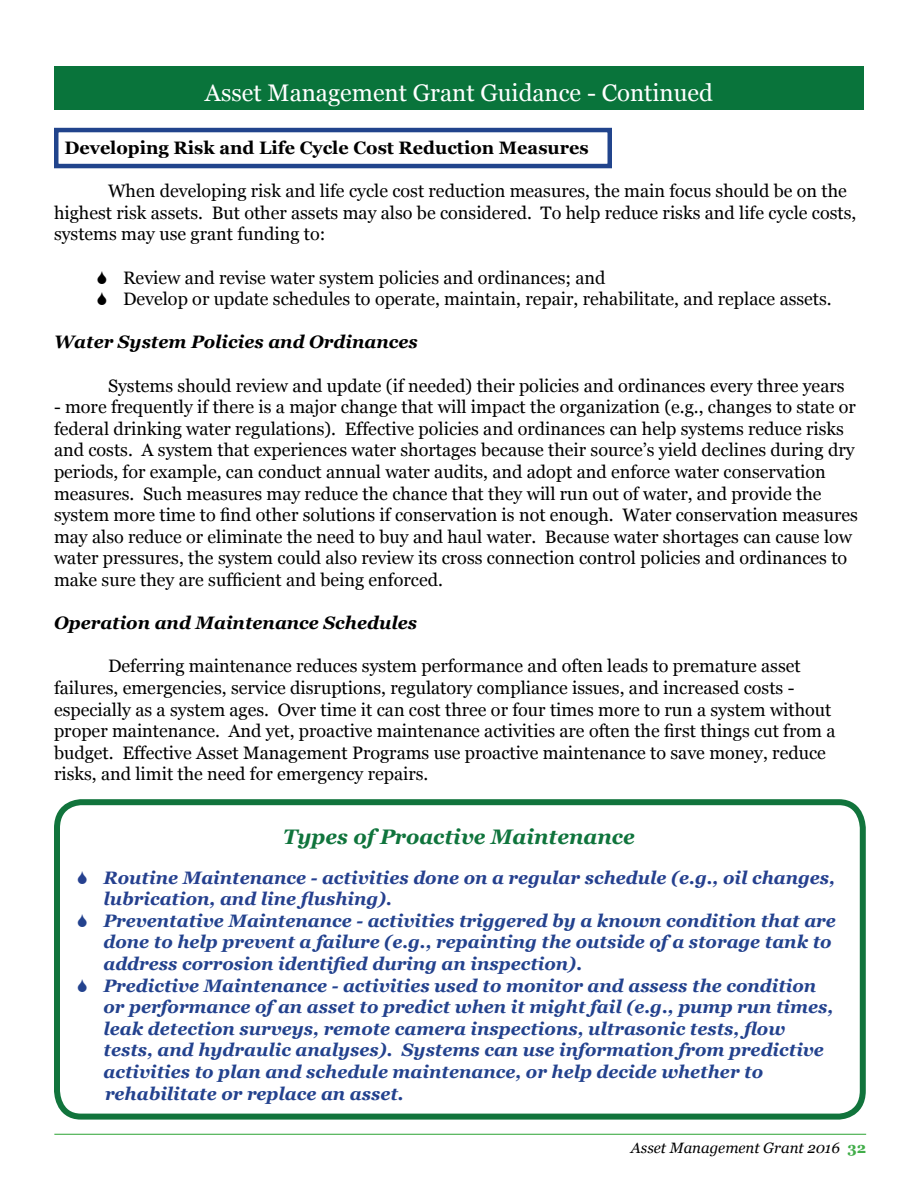
<style>
.page{position:relative;width:918px;height:1188px;background:#fff}
.page>*{position:absolute;margin:0;border:0;box-sizing:border-box;transform-origin:0 0}
.t1{font:24px "Georgia";color:#fff}
.t2{font:italic 700 21px "Georgia";color:#0f743c}
.t3{font:18px/21.6px "Georgia";color:#000}
.t4{font:italic 700 18px/21.6px "Georgia";color:#23428e}
.t5{font:italic 700 18px/21.6px "Georgia";color:#25408f}
.t6{font:italic 700 18px "Georgia";color:#000}
.t7{font:700 18px "Georgia";color:#000}
.t8{font:italic 15px "Georgia";color:#000}
.s1{font-weight:700;font-style:normal;color:#41ad49}
</style>
<div class="page">
<hr style="left:54px;top:1134px;width:812px;height:1px;background:#41ad49">
<div style="left:54px;top:67px;width:810px;height:43px;background:#09743b"></div>
<div style="left:54px;top:128px;width:558px;height:40px;border:4px solid #21448c"></div>
<div style="left:54px;top:799px;width:812px;height:321px;border:6px solid #11743c;border-radius:25px"></div>
<h1 class="t1" style="left:205px;top:78px;width:510px">Asset Management Grant Guidance - Continued</h1>
<p class="t7" style="left:64px;top:136px;width:526px">Developing Risk and Life Cycle Cost Reduction Measures</p>
<p class="t3" style="left:54px;top:181px;width:804px;text-indent:54px">When developing risk and life cycle cost reduction measures, the main focus should be on the highest risk assets. But other assets may also be considered. To help reduce risks and life cycle costs, systems may use grant funding to:</p>
<p class="t3" style="left:123px;top:267px;width:710px">Review and revise water system policies and ordinances; and<br>Develop or update schedules to operate, maintain, repair, rehabilitate, and replace assets.</p>
<p class="t6" style="left:54px;top:331px;width:365px">Water System Policies and Ordinances</p>
<p class="t3" style="left:108px;top:375px;width:738px">Systems should review and update (if needed) their policies and ordinances every three years</p>
<p class="t3" style="left:54px;top:397px;width:805px">- more frequently if there is a major change that will impact the organization (e.g., changes to state or federal drinking water regulations). Effective policies and ordinances can help systems reduce risks and costs. A system that experiences water shortages because their source’s yield declines during dry periods, for example, can conduct annual water audits, and adopt and enforce water conservation measures. Such measures may reduce the chance that they will run out of water, and provide the system more time to find other solutions if conservation is not enough. Water conservation measures may also reduce or eliminate the need to buy and haul water. Because water shortages can cause low water pressures, the system could also review its cross connection control policies and ordinances to make sure they are sufficient and being enforced.</p>
<p class="t6" style="left:54px;top:611px;width:365px">Operation and Maintenance Schedules</p>
<p class="t3" style="left:54px;top:656px;width:783px;text-indent:54px">Deferring maintenance reduces system performance and often leads to premature asset failures, emergencies, service disruptions, regulatory compliance issues, and increased costs - especially as a system ages. Over time it can cost three or four times more to run a system without proper maintenance. And yet, proactive maintenance activities are often the first things cut from a budget. Effective Asset Management Programs use proactive maintenance to save money, reduce risks, and limit the need for emergency repairs.</p>
<p class="t2" style="left:283px;top:823px;width:353px">Types of Proactive Maintenance</p>
<p class="t5" style="left:104px;top:867px;width:733px">Routine Maintenance - activities done on a regular schedule (e.g., oil changes, lubrication, and line flushing).</p>
<p class="t4" style="left:104px;top:910px;width:734px">Preventative Maintenance - activities triggered by a known condition that are done to help prevent a failure (e.g., repainting the outside of a storage tank to address corrosion identified during an inspection).<br>Predictive Maintenance - activities used to monitor and assess the condition or performance of an asset to predict when it might fail (e.g., pump run times, leak detection surveys, remote camera inspections, ultrasonic tests, flow tests, and hydraulic analyses). Systems can use information from predictive activities to plan and schedule maintenance, or help decide whether to rehabilitate or replace an asset.</p>
<p class="t8" style="left:631px;top:1138px;width:237px">Asset Management Grant 2016 <span class="s1">32</span></p>
</div>
